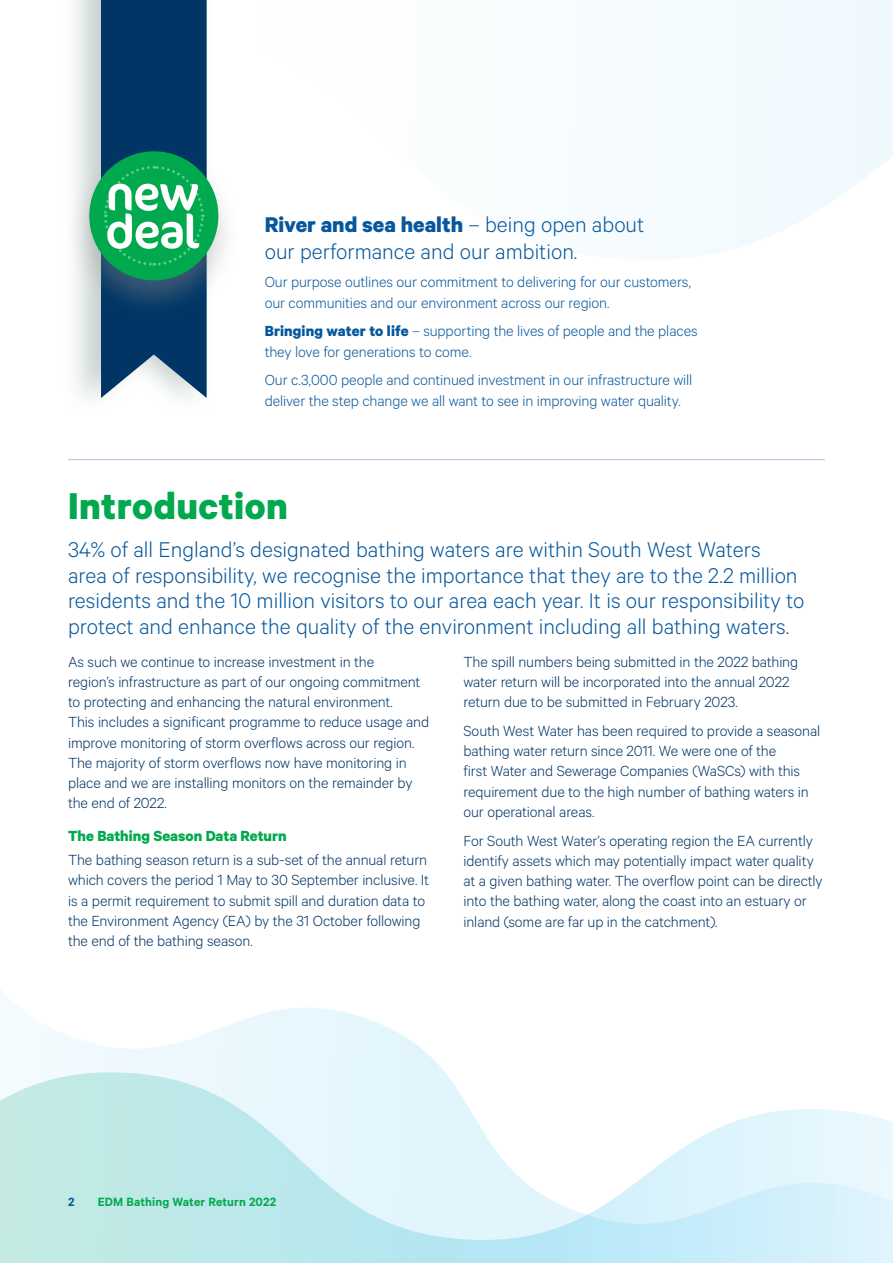
<style>
.page{position:relative;width:893px;height:1263px;background:#fff}
.page>*{position:absolute;margin:0;border:0;box-sizing:border-box;transform-origin:0 0}
.t1{font:700 42px "Calibre";letter-spacing:.01em;color:#00a94d}
.t2{font:300 24px/25.5px "Calibre";color:#06579c}
.t3{font:300 16.5px/20.2px "Calibre";letter-spacing:-.01em;color:#003565}
.t4{font:300 16.5px/20.2px "Calibre";letter-spacing:-.005em;color:#06579c}
.t5{font:700 16.5px "Calibre";color:#00a94d}
.t6{font:600 13.5px "Calibre";letter-spacing:.01em;color:#00a94d}
.t7{font:600 13.5px "Calibre";color:#06579c}
.s1{font-weight:700}
.s2{color:#231f20}
</style>
<div class="page">
<svg style="left:0;top:991px;width:386px;height:36px"></svg>
<svg style="left:0;top:1027px;width:893px;height:236px"></svg>
<svg style="left:658px;top:0;width:235px;height:259px"></svg>
<hr style="left:68px;top:459px;width:757px;height:1px;background:#adc4e5">
<div style="left:62px;top:0;width:154px;height:418px;background:#9eb2ac;opacity:.6"></div>
<div style="left:66px;top:145px;width:176px;height:176px;background:#94908c;opacity:.4"></div>
<div style="left:89px;top:151px;width:129px;height:129px;background:#00a94d;border-radius:50%"></div>
<svg style="left:101px;top:0;width:106px;height:398px"></svg>
<h2 class="t2" style="left:265px;top:210px;width:381px;line-height:27px"><span class="s1">River and sea health</span> – being open about our performance and our ambition.</h2>
<p class="t4" style="left:265px;top:271px;width:428px">Our purpose outlines our commitment to delivering for our customers, our communities and our environment across our region.</p>
<p class="t4" style="left:265px;top:320px;width:435px"><span class="s1">Bringing water to life</span> – supporting the lives of people and the places they love for generations to come.</p>
<p class="t4" style="left:265px;top:369px;width:429px">Our c.3,000 people and continued investment in our infrastructure will deliver the step change we all want to see in improving water quality.</p>
<h1 class="t1" style="left:68px;top:480px;width:221px">Introduction</h1>
<p class="t2" style="left:68px;top:536px;width:738px">34% of all England’s designated bathing waters are within South West Waters area of responsibility, we recognise the importance that they are to the 2.2 million residents and the 10 million visitors to our area each year. It is our responsibility to protect and enhance the quality of the environment including all bathing waters.</p>
<p class="t3" style="left:68px;top:651px;width:363px">As such we continue to increase investment in the<br>region’s infrastructure as part of our ongoing commitment to protecting and enhancing the natural environment.<br>This includes a significant programme to reduce usage and improve monitoring of storm overflows across our region.<br>The majority of storm overflows now have monitoring in place and we are installing monitors on the remainder by the end of 2022.</p>
<p class="t5" style="left:68px;top:825px;width:220px">The Bathing Season Data Return</p>
<p class="t3" style="left:68px;top:849px;width:362px">The bathing season return is a sub-set of the annual return which covers the period 1 May to 30 September inclusive. It is a permit requirement to submit spill and duration data to the Environment Agency (EA) by the 31 October following the end of the bathing season.</p>
<p class="t3" style="left:463px;top:651px;width:336px">The spill numbers being submitted in the 2022 bathing water return will be incorporated into the annual 2022 return due to be submitted in February 2023.</p>
<p class="t3" style="left:463px;top:720px;width:358px">South West Water has been required to provide a seasonal bathing water return since 2011. We were one of the<br>first Water and Sewerage Companies (WaSCs) with this requirement due to the high number of bathing waters in our operational areas.</p>
<p class="t3" style="left:463px;top:830px;width:361px">For South West Water’s operating region the EA currently identify assets which may potentially impact water quality at a given bathing water. The overflow point can be directly into the bathing water, along the coast into an estuary or inland (some are far up in the catchment)<span class="s2">.</span></p>
<p class="t7" style="left:68px;top:1193px;width:8px">2</p>
<p class="t6" style="left:98px;top:1193px;width:180px">EDM Bathing Water Return 2022</p>
</div>
